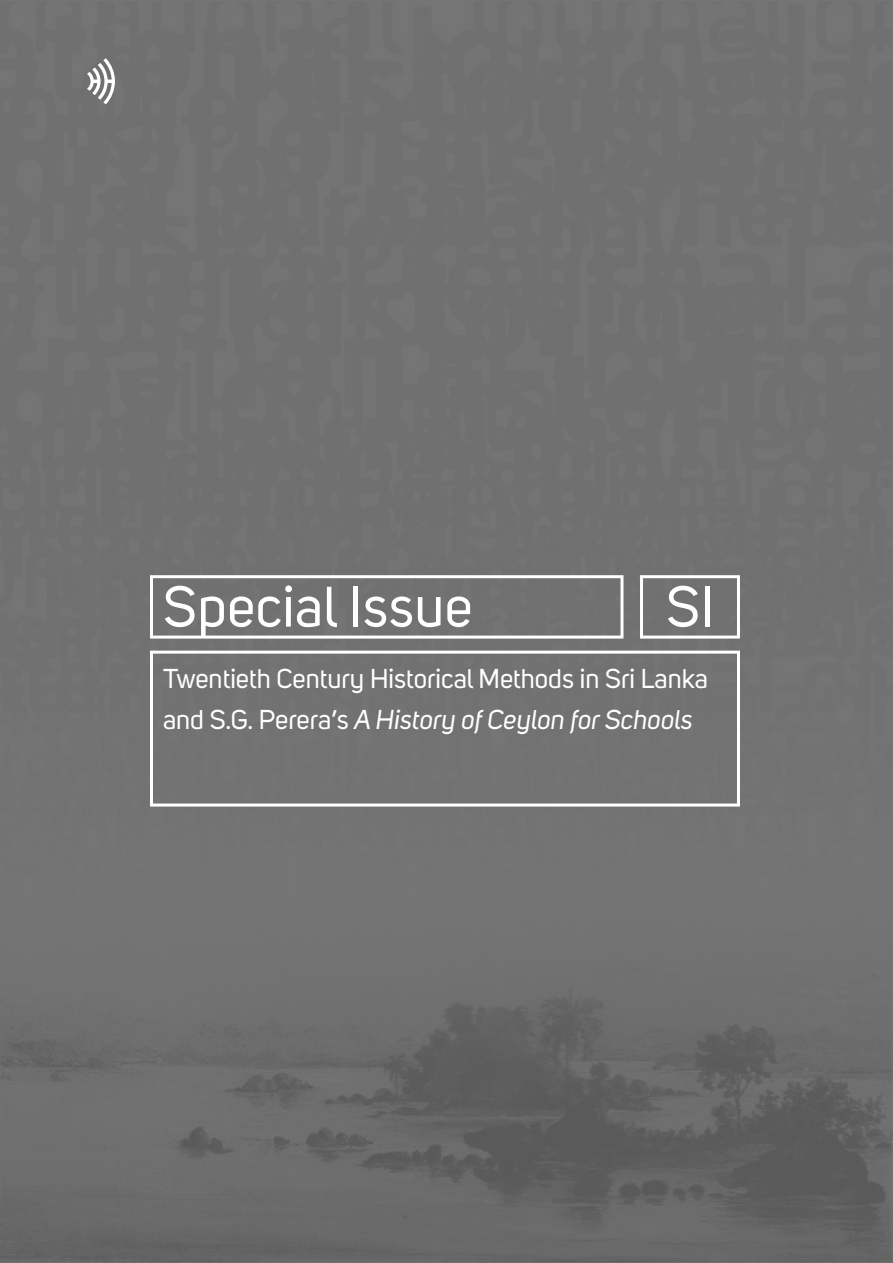
<style>
.page{position:relative;width:893px;height:1263px;background:#fff}
.page>*{position:absolute;margin:0;border:0;box-sizing:border-box;transform-origin:0 0}
.t1{font:57px "Uni Sans";letter-spacing:.01em;color:#fff}
.Materia_Texto_3{font:27px "Uni Sans";color:#fff}
.Materia_Texto_3-2{font:italic 27px "Uni Sans";color:#fff}
.s1{font-style:normal}
</style>
<div class="page">
<img style="left:0;top:0;width:892px;height:1263px">
<div style="left:150px;top:575px;width:473px;height:63px;border:3px solid #fff"></div>
<div style="left:640px;top:575px;width:100px;height:63px;border:3px solid #fff"></div>
<svg style="left:87px;top:58px;width:28px;height:46px"></svg>
<div style="left:150px;top:651px;width:590px;height:155px;border:3px solid #fff"></div>
<p class="t1" style="left:163px;top:574px;width:311px">Special Issue</p>
<p class="t1" style="left:666px;top:574px;width:49px">SI</p>
<p class="Materia_Texto_3" style="left:163px;top:663px;width:546px">Twentieth Century Historical Methods in Sri Lanka</p>
<p class="Materia_Texto_3-2" style="left:163px;top:703px;width:531px"><span class="s1">and S.G. Perera’s</span> A History of Ceylon for Schools</p>
</div>
